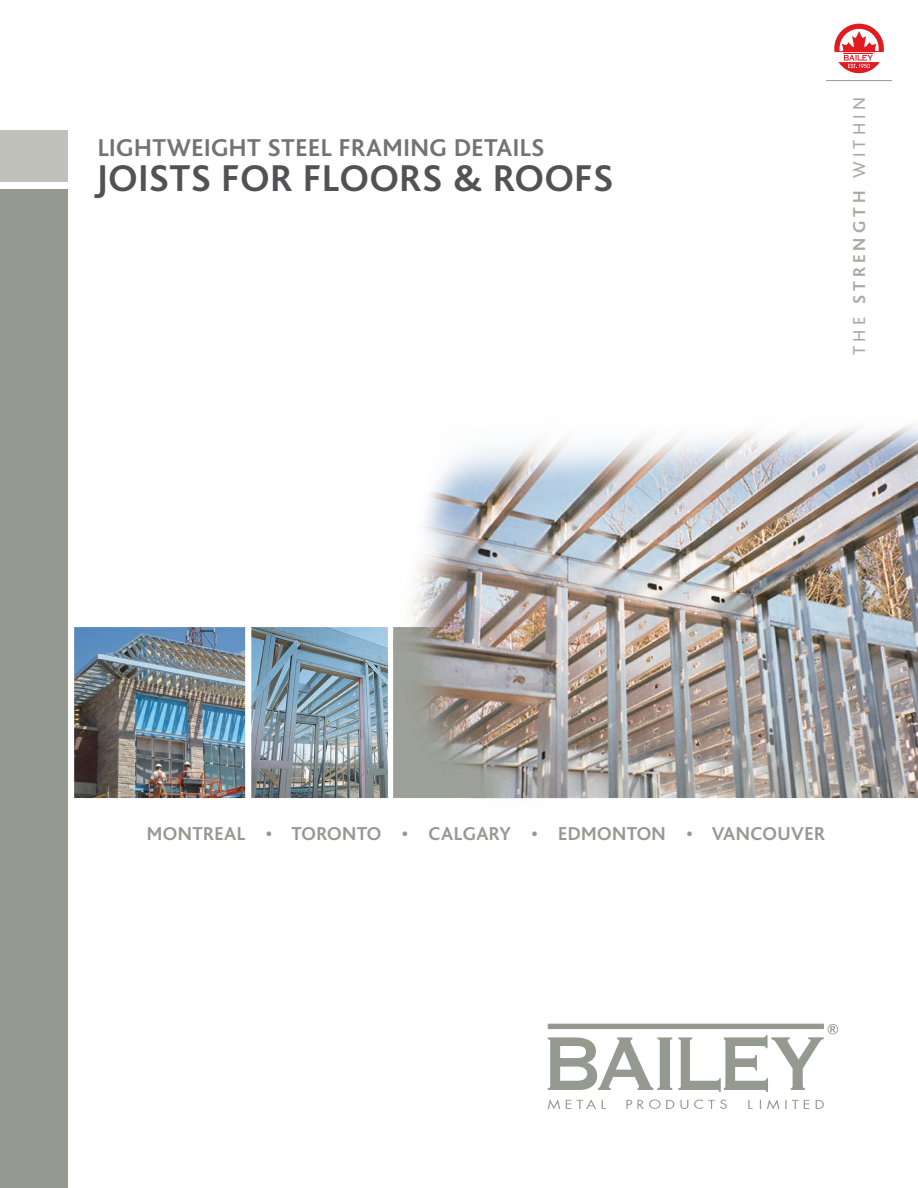
<style>
.page{position:relative;width:918px;height:1188px;background:#fff}
.page>*{position:absolute;margin:0;border:0;box-sizing:border-box;transform-origin:0 0}
.t1{font:700 39px "Bliss";letter-spacing:.02em;color:#525254}
.t2{font:700 25.5px "Bliss";letter-spacing:.02em;color:#737375}
.t3{font:700 19.5px "Bliss";letter-spacing:.02em;color:#949a90}
.t4{font:18px "Bliss";letter-spacing:.23em;color:#a7aba2}
.s1{font-weight:700}
</style>
<div class="page">
<img style="left:74px;top:425px;width:844px;height:374px">
<div style="left:0;top:189px;width:68px;height:999px;background:#949a90"></div>
<div style="left:0;top:130px;width:68px;height:51px;background:#c0c1ba"></div>
<svg style="left:834px;top:24px;width:50px;height:49px"></svg>
<hr style="left:826px;top:80px;width:66px;height:1px;background:#949a90">
<svg style="left:548px;top:1024px;width:290px;height:85px"></svg>
<h2 class="t2" style="left:98px;top:134px;width:448px">LIGHTWEIGHT STEEL FRAMING DETAILS</h2>
<h1 class="t1" style="left:95px;top:158px;width:520px">JOISTS FOR FLOORS &amp; ROOFS</h1>
<p class="t4" style="left:850px;top:355px;width:260px;rotate:-90deg">THE <span class="s1">STRENGTH</span> WITHIN</p>
<p class="t3" style="left:147px;top:824px;width:680px">MONTREAL • TORONTO • CALGARY • EDMONTON • VANCOUVER</p>
</div>
